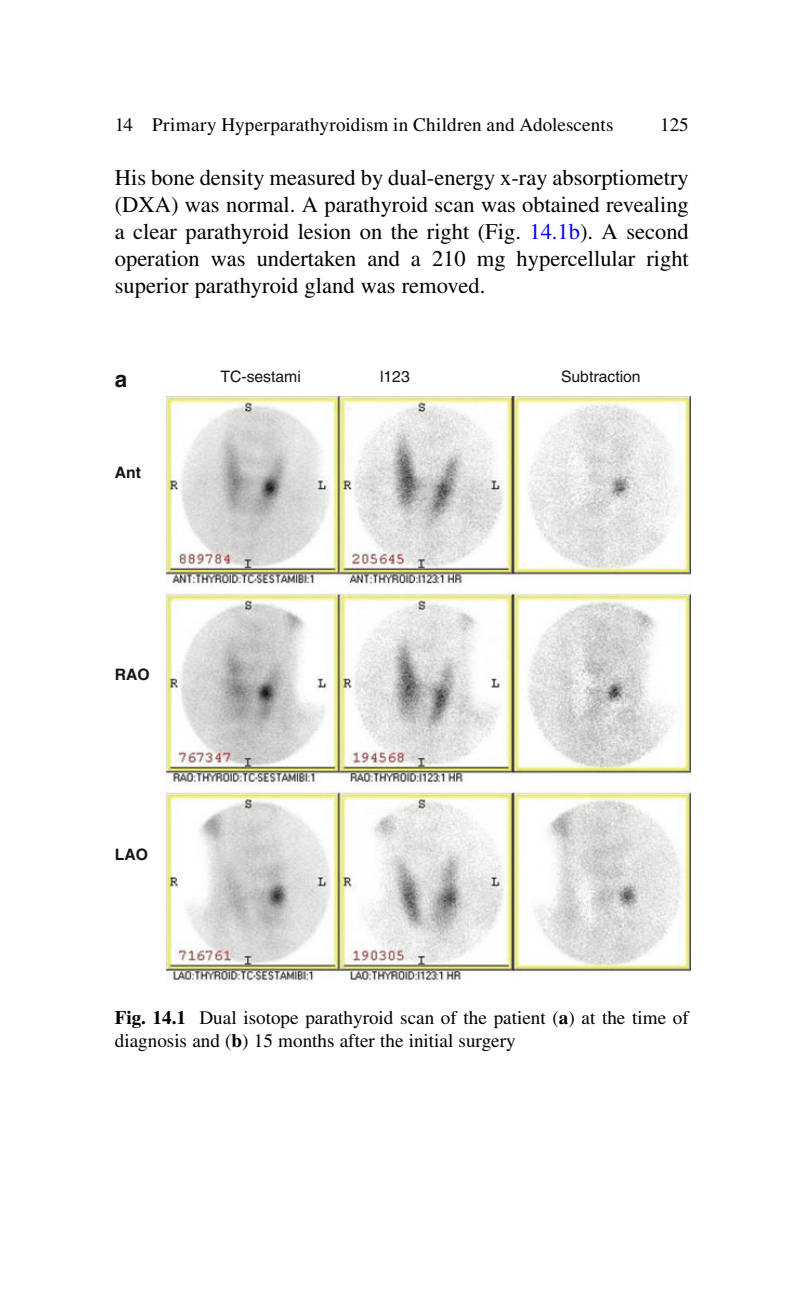
<style>
.page{position:relative;width:810px;height:1296px;background:#fff}
.page>*{position:absolute;margin:0;border:0;box-sizing:border-box;transform-origin:0 0}
.t1{font:22.5px/27px "Rfmjpm Times";color:#000;text-align:justify}
.t2{font:700 22.5px "Nhbjsd Helvetica";color:#131413}
.t3{font:19.12px/22.5px "Rfmjpm Times";color:#000}
.t4{font:15.75px "Jwsgfp Helvetica";color:#131413}
.t5{font:700 15.75px "Nhbjsd Helvetica";color:#131413}
.s1{color:#0000fa}
.s2{font-family:"Vckhtb Times";font-weight:700}
</style>
<div class="page">
<img style="left:166px;top:396px;width:525px;height:587px">
<p class="t3" style="left:115px;top:115px;width:500px">14 Primary Hyperparathyroidism in Children and Adolescents</p>
<p class="t3" style="left:660px;top:116px;width:30px">125</p>
<p class="t1" style="left:115px;top:166px;width:576px">His bone density measured by dual-energy x-ray absorptiometry (DXA) was normal. A parathyroid scan was obtained revealing a clear parathyroid lesion on the right (Fig. <span class="s1">14.1b</span> ). A second operation was undertaken and a 210 mg hypercellular right superior parathyroid gland was removed.</p>
<p class="t2" style="left:115px;top:371px;width:14px">a</p>
<p class="t5" style="left:115px;top:466px;width:28px">Ant</p>
<p class="t4" style="left:220px;top:370px;width:82px">TC-sestami</p>
<p class="t4" style="left:380px;top:370px;width:31px">l123</p>
<p class="t4" style="left:561px;top:370px;width:81px">Subtraction</p>
<p class="t5" style="left:115px;top:668px;width:36px">RAO</p>
<p class="t5" style="left:115px;top:849px;width:35px">LAO</p>
<p class="t3" style="left:115px;top:1008px;width:576px"><span class="s2">Fig. 14.1</span> Dual isotope parathyroid scan of the patient ( <span class="s2">a</span> ) at the time of diagnosis and ( <span class="s2">b</span> ) 15 months after the initial surgery</p>
</div>
